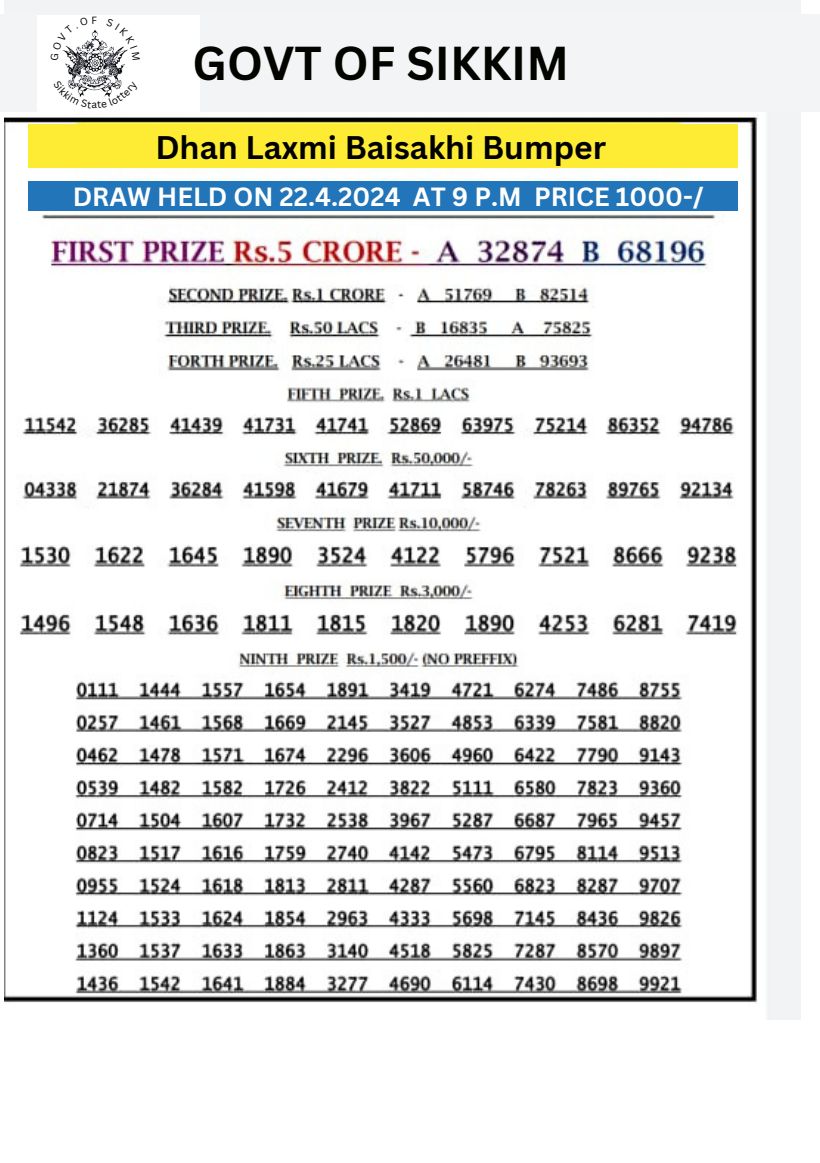
<style>
.page{position:relative;width:820px;height:1163px;background:#fff}
.page>*{position:absolute;margin:0;border:0;box-sizing:border-box;transform-origin:0 0}
.t1{font:700 46.31px "Canva Sans";color:#030400}
.t2{font:700 31.81px "Canva Sans";color:#000}
.t3{font:700 25.62px "Canva Sans";color:#fff}
</style>
<div class="page">
<img style="left:4px;top:0;width:796px;height:1019px">
<div style="left:0;top:14px;width:819px;height:97px;background:#f2f4f5"></div>
<div style="left:28px;top:125px;width:709px;height:43px;background:#feec34"></div>
<div style="left:28px;top:181px;width:709px;height:30px;background:#2175b8"></div>
<div style="left:37px;top:16px;width:162px;height:38px;background:#fff"></div>
<div style="left:37px;top:54px;width:162px;height:57px;background:#fff"></div>
<img style="left:49px;top:26px;width:94px;height:71px">
<svg style="left:50px;top:17px;width:47px;height:44px"></svg>
<svg style="left:106px;top:19px;width:34px;height:41px"></svg>
<svg style="left:53px;top:80px;width:86px;height:28px"></svg>
<h1 class="t1" style="left:192px;top:31px;width:378px">GOVT OF SIKKIM</h1>
<p class="t2" style="left:155px;top:125px;width:452px">Dhan Laxmi Baisakhi Bumper</p>
<p class="t3" style="left:73px;top:179px;width:632px">DRAW HELD ON 22.4.2024 AT 9 P.M PRICE 1000-/</p>
</div>
